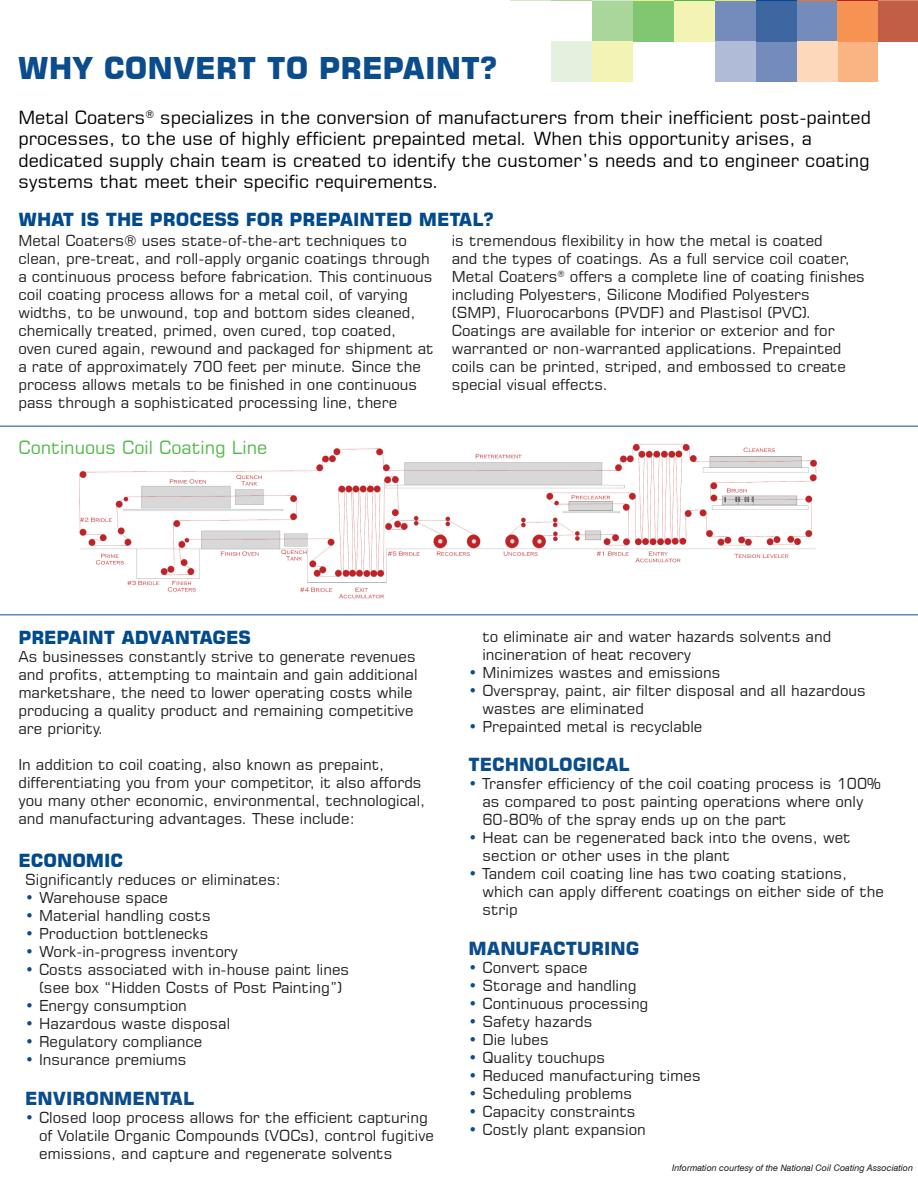
<style>
.page{position:relative;width:918px;height:1188px;background:#fff}
.page>*{position:absolute;margin:0;border:0;box-sizing:border-box;transform-origin:0 0}
.t1{font:700 30px "Square 721 BT";color:#0b4c8c}
.t2{font:18px/21.6px "Square 721 BT";color:#000}
.t3{font:700 18px "Square 721 BT";color:#004a8d}
.t4{font:700 18px "Square 721 BT";color:#0b4c8c}
.t5{font:18px "Square 721 BT";color:#51b948}
.t6{font:15px/18px "Square 721 BT";color:#231f20}
.t7{font:italic 9px "Swiss 721 BT";color:#231f20}
.s1{color:#0b4c8c}
</style>
<div class="page">
<img style="left:79px;top:443px;width:738px;height:156px">
<hr style="left:674px;top:0;width:41px;height:1px;background:#51b948">
<div style="left:592px;top:1px;width:41px;height:40px;background:#abd69b"></div>
<div style="left:633px;top:1px;width:41px;height:40px;background:#81c670"></div>
<hr style="left:592px;top:0;width:41px;height:1px;background:#d3e8ca">
<hr style="left:551px;top:0;width:41px;height:1px;background:#abd69b">
<hr style="left:511px;top:0;width:40px;height:1px;background:#d3e8ca">
<div style="left:551px;top:41px;width:41px;height:41px;background:#e4f1de"></div>
<hr style="left:715px;top:0;width:41px;height:1px;background:#eae966">
<hr style="left:633px;top:0;width:41px;height:1px;background:#efee8f">
<div style="left:674px;top:1px;width:41px;height:40px;background:#f3f3b4"></div>
<div style="left:592px;top:41px;width:41px;height:41px;background:#f3f3b4"></div>
<hr style="left:756px;top:0;width:41px;height:1px;background:#004a8d">
<div style="left:715px;top:1px;width:41px;height:40px;background:#748cbb"></div>
<div style="left:797px;top:1px;width:41px;height:40px;background:#748cbb"></div>
<div style="left:756px;top:41px;width:41px;height:41px;background:#748cbb"></div>
<div style="left:756px;top:1px;width:41px;height:40px;background:#3e67a1"></div>
<div style="left:715px;top:41px;width:41px;height:41px;background:#b0bbd8"></div>
<hr style="left:797px;top:0;width:41px;height:1px;background:#f47323">
<div style="left:838px;top:41px;width:40px;height:41px;background:#fab483"></div>
<div style="left:838px;top:1px;width:40px;height:40px;background:#f69352"></div>
<div style="left:797px;top:41px;width:41px;height:41px;background:#fdd8bb"></div>
<hr style="left:838px;top:0;width:40px;height:1px;background:#b12424">
<hr style="left:878px;top:0;width:40px;height:1px;background:#d38b73">
<div style="left:878px;top:1px;width:40px;height:40px;background:#c25d46"></div>
<hr style="left:0;top:426px;width:918px;height:1px;background:#0b4c8c">
<hr style="left:0;top:614px;width:918px;height:1px;background:#0b4c8c">
<h1 class="t1" style="left:18px;top:50px;width:481px">WHY CONVERT TO PREPAINT?</h1>
<p class="t2" style="left:18px;top:106px;width:854px">Metal Coaters<sup>®</sup> specializes in the conversion of manufacturers from their inefficient post-painted processes, to the use of highly efficient prepainted metal. When this opportunity arises, a dedicated supply chain team is created to identify the customer’s needs and to engineer coating systems that meet their specific requirements.</p>
<p class="t3" style="left:18px;top:209px;width:477px">WHAT IS THE PROCESS FOR PREPAINTED METAL?</p>
<p class="t6" style="left:18px;top:232px;width:417px">Metal Coaters® uses state-of-the-art techniques to clean, pre-treat, and roll-apply organic coatings through a continuous process before fabrication. This continuous coil coating process allows for a metal coil, of varying widths, to be unwound, top and bottom sides cleaned, chemically treated, primed, oven cured, top coated,<br>oven cured again, rewound and packaged for shipment at a rate of approximately 700 feet per minute. Since the process allows metals to be finished in one continuous pass through a sophisticated processing line, there</p>
<p class="t6" style="left:452px;top:232px;width:415px">is tremendous flexibility in how the metal is coated<br>and the types of coatings. As a full service coil coater, Metal Coaters<sup>®</sup> offers a complete line of coating finishes including Polyesters, Silicone Modified Polyesters<br>(SMP), Fluorocarbons (PVDF) and Plastisol (PVC).<br>Coatings are available for interior or exterior and for warranted or non-warranted applications. Prepainted coils can be printed, striped, and embossed to create special visual effects.</p>
<p class="t5" style="left:18px;top:436px;width:250px">Continuous Coil Coating Line</p>
<p class="t3" style="left:18px;top:626px;width:234px">PREPAINT ADVANTAGES</p>
<p class="t6" style="left:18px;top:647px;width:401px">As businesses constantly strive to generate revenues and profits, attempting to maintain and gain additional marketshare, the need to lower operating costs while producing a quality product and remaining competitive are priority.</p>
<p class="t6" style="left:18px;top:755px;width:408px">In addition to coil coating, also known as prepaint, differentiating you from your competitor, it also affords you many other economic, environmental, technological, and manufacturing advantages. These include:</p>
<p class="t3" style="left:18px;top:850px;width:106px">ECONOMIC</p>
<p class="t6" style="left:25px;top:870px;width:257px">Significantly reduces or eliminates:</p>
<p class="t6" style="left:25px;top:888px;width:144px"><span class="s1">•</span> Warehouse space</p>
<p class="t6" style="left:25px;top:906px;width:187px"><span class="s1">•</span> Material handling costs</p>
<p class="t6" style="left:25px;top:924px;width:185px"><span class="s1">•</span> Production bottlenecks</p>
<p class="t6" style="left:25px;top:942px;width:214px"><span class="s1">•</span> Work-in-progress inventory</p>
<p class="t6" style="left:25px;top:960px;width:326px;text-align:center"><span class="s1">•</span> Costs associated with in-house paint lines (see box “Hidden Costs of Post Painting”)</p>
<p class="t6" style="left:25px;top:996px;width:163px"><span class="s1">•</span> Energy consumption</p>
<p class="t6" style="left:25px;top:1014px;width:207px"><span class="s1">•</span> Hazardous waste disposal</p>
<p class="t6" style="left:25px;top:1032px;width:179px"><span class="s1">•</span> Regulatory compliance</p>
<p class="t6" style="left:25px;top:1050px;width:163px"><span class="s1">•</span> Insurance premiums</p>
<p class="t4" style="left:25px;top:1087px;width:171px">ENVIRONMENTAL</p>
<p class="t6" style="left:39px;top:1108px;width:396px;text-indent:-14px"><span class="s1">•</span> Closed loop process allows for the efficient capturing of Volatile Organic Compounds (VOCs), control fugitive emissions, and capture and regenerate solvents</p>
<p class="t6" style="left:482px;top:627px;width:350px">to eliminate air and water hazards solvents and incineration of heat recovery</p>
<p class="t6" style="left:469px;top:663px;width:253px"><span class="s1">•</span> Minimizes wastes and emissions</p>
<p class="t6" style="left:482px;top:681px;width:385px;text-indent:-14px"><span class="s1">•</span> Overspray, paint, air filter disposal and all hazardous wastes are eliminated</p>
<p class="t6" style="left:469px;top:717px;width:235px"><span class="s1">•</span> Prepainted metal is recyclable</p>
<p class="t4" style="left:469px;top:754px;width:163px">TECHNOLOGICAL</p>
<p class="t6" style="left:482px;top:775px;width:400px;text-indent:-14px"><span class="s1">•</span> Transfer efficiency of the coil coating process is 100% as compared to post painting operations where only<br>60-80% of the spray ends up on the part</p>
<p class="t6" style="left:482px;top:829px;width:370px;text-indent:-14px"><span class="s1">•</span> Heat can be regenerated back into the ovens, wet section or other uses in the plant</p>
<p class="t6" style="left:482px;top:865px;width:403px;text-indent:-14px"><span class="s1">•</span> Tandem coil coating line has two coating stations, which can apply different coatings on either side of the strip</p>
<p class="t4" style="left:469px;top:937px;width:172px">MANUFACTURING</p>
<p class="t6" style="left:469px;top:958px;width:121px"><span class="s1">•</span> Convert space</p>
<p class="t6" style="left:469px;top:976px;width:169px"><span class="s1">•</span> Storage and handling</p>
<p class="t6" style="left:469px;top:994px;width:181px"><span class="s1">•</span> Continuous processing</p>
<p class="t6" style="left:469px;top:1012px;width:126px"><span class="s1">•</span> Safety hazards</p>
<p class="t6" style="left:469px;top:1030px;width:82px"><span class="s1">•</span> Die lubes</p>
<p class="t6" style="left:469px;top:1048px;width:138px"><span class="s1">•</span> Quality touchups</p>
<p class="t6" style="left:469px;top:1066px;width:234px"><span class="s1">•</span> Reduced manufacturing times</p>
<p class="t6" style="left:469px;top:1084px;width:165px"><span class="s1">•</span> Scheduling problems</p>
<p class="t6" style="left:469px;top:1102px;width:169px"><span class="s1">•</span> Capacity constraints</p>
<p class="t6" style="left:469px;top:1120px;width:179px"><span class="s1">•</span> Costly plant expansion</p>
<p class="t7" style="left:672px;top:1162px;width:242px">Information courtesy of the National Coil Coating Association</p>
</div>
